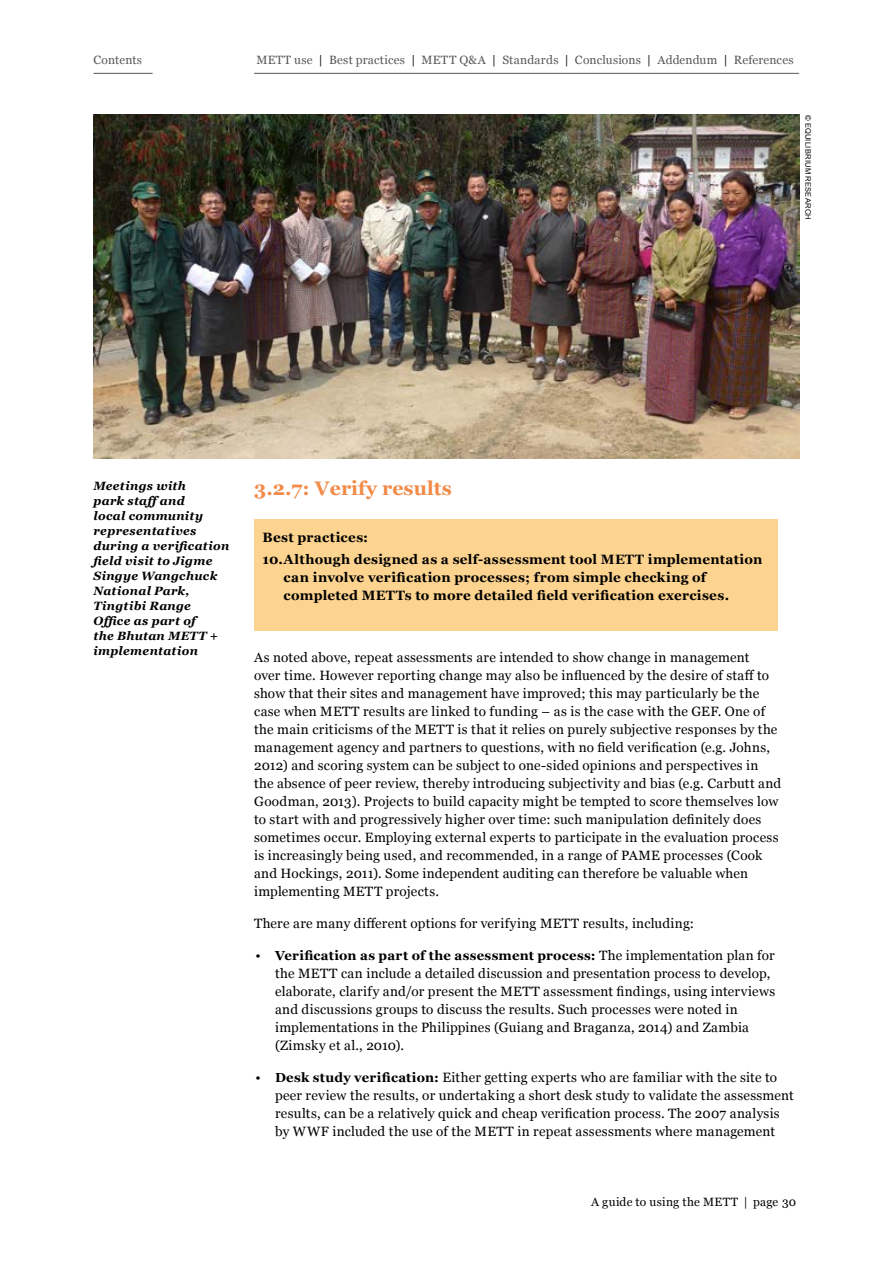
<style>
.page{position:relative;width:893px;height:1263px;background:#fff}
.page>*{position:absolute;margin:0;border:0;box-sizing:border-box;transform-origin:0 0}
.A4_BODY_TEXT{font:700 19.5px "Georgia";letter-spacing:.005em;color:#f28a48}
.A4_BODY_TEXT-2{font:13.5px/18px "Georgia";letter-spacing:.02em;color:#000}
.BODY_BULLETS{font:13.5px/18px "Georgia";letter-spacing:.02em;color:#000}
.t1{font:700 13.5px/22.2px "Georgia";letter-spacing:.02em;color:#000}
.BODY_BULLETS-2{font:700 13.2px "Georgia";letter-spacing:.02em;color:#000}
.A4_BODY_TEXT-3{font:italic 700 12px/15px "Georgia";letter-spacing:.025em;color:#000}
.t2{font:12px "Georgia";letter-spacing:.02em;color:#575756}
.t3{font:12px "Georgia";letter-spacing:.02em;color:#000}
.A4_Photo_credit{font:7.5px "Arial";letter-spacing:.035em;color:#000}
.s1{color:#000}
.s2{font-weight:400;font-size:13.5px}
.s3{font-weight:700;font-size:13.2px}
</style>
<div class="page">
<hr style="left:254px;top:73px;width:545px;height:1px;background:#575756">
<hr style="left:94px;top:73px;width:59px;height:1px;background:#575756">
<img style="left:94px;top:115px;width:705px;height:343px">
<div style="left:254px;top:519px;width:524px;height:112px;background:#fdd390"></div>
<p class="t2" style="left:94px;top:51px;width:50px">Contents</p>
<p class="t2" style="left:256px;top:51px;width:539px">METT use <span class="s1">|</span> Best practices <span class="s1">|</span> METT Q&amp;A <span class="s1">|</span> Standards <span class="s1">|</span> Conclusions <span class="s1">|</span> Addendum <span class="s1">|</span> References</p>
<p class="A4_Photo_credit" style="left:813px;top:115px;width:106px;rotate:90deg">© EQUILIBRIUM RESEARCH</p>
<p class="A4_BODY_TEXT-3" style="left:94px;top:477px;width:137px">Meetings with<br>park staff and<br>local community representatives during a verification field visit to Jigme<br>Singye Wangchuck<br>National Park,<br>Tingtibi Range<br>Office as part of<br>the Bhutan METT + implementation</p>
<p class="A4_BODY_TEXT" style="left:254px;top:474px;width:199px">3.2.7: Verify results</p>
<p class="t1" style="left:263px;top:526px;width:501px">Best practices:<br>10.Although designed as a self-assessment tool METT implementation</p>
<p class="t1" style="left:284px;top:568px;width:447px;line-height:18px">can involve verification processes; from simple checking of completed METTs to more detailed field verification exercises.</p>
<p class="A4_BODY_TEXT-2" style="left:254px;top:648px;width:529px">As noted above, repeat assessments are intended to show change in management<br>over time. However reporting change may also be influenced by the desire of staff to show that their sites and management have improved; this may particularly be the case when METT results are linked to funding – as is the case with the GEF. One of the main criticisms of the METT is that it relies on purely subjective responses by the management agency and partners to questions, with no field verification (e.g. Johns, 2012) and scoring system can be subject to one-sided opinions and perspectives in the absence of peer review, thereby introducing subjectivity and bias (e.g. Carbutt and Goodman, 2013). Projects to build capacity might be tempted to score themselves low to start with and progressively higher over time: such manipulation definitely does sometimes occur. Employing external experts to participate in the evaluation process is increasingly being used, and recommended, in a range of PAME processes (Cook and Hockings, 2011). Some independent auditing can therefore be valuable when implementing METT projects.</p>
<p class="A4_BODY_TEXT-2" style="left:254px;top:914px;width:442px">There are many different options for verifying METT results, including:</p>
<p class="BODY_BULLETS-2" style="left:256px;top:946px;width:521px"><span class="s2">•</span> Verification as part of the assessment process: <span class="s2">The implementation plan for</span></p>
<p class="BODY_BULLETS" style="left:275px;top:964px;width:502px">the METT can include a detailed discussion and presentation process to develop, elaborate, clarify and/or present the METT assessment findings, using interviews and discussions groups to discuss the results. Such processes were noted in implementations in the Philippines (Guiang and Braganza, 2014) and Zambia (Zimsky et al., 2010).</p>
<p class="BODY_BULLETS" style="left:275px;top:1068px;width:520px;text-indent:-20px">• <span class="s3">Desk study verification:</span> Either getting experts who are familiar with the site to peer review the results, or undertaking a short desk study to validate the assessment results, can be a relatively quick and cheap verification process. The 2007 analysis by WWF included the use of the METT in repeat assessments where management</p>
<p class="t3" style="left:591px;top:1193px;width:207px">A guide to using the METT ︱ page 30</p>
</div>
